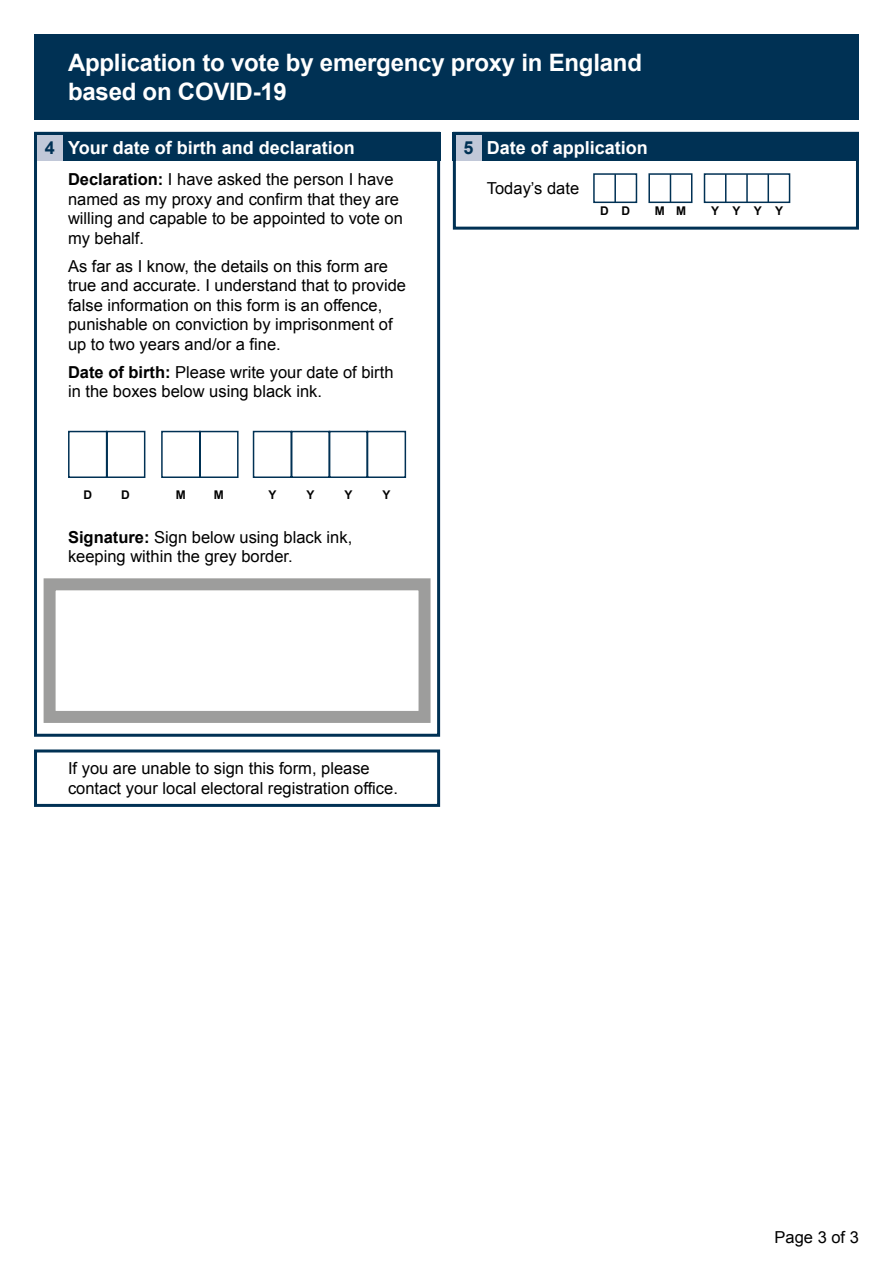
<style>
.page{position:relative;width:893px;height:1263px;background:#fff}
.page>*{position:absolute;margin:0;border:0;box-sizing:border-box;transform-origin:0 0}
.t1{font:700 24px/28.8px "Arial";letter-spacing:-.01em;color:#fff}
.t2{font:700 18px "Arial";color:#fff}
.t3{font:16.5px/19.5px "Arial";color:#000}
.t4{font:700 12px "Arial";color:#000}
.s1{color:#003154}
.s2{font-weight:700}
</style>
<div class="page">
<div style="left:34px;top:132px;width:406px;height:605px;border:3px solid #003154"></div>
<div style="left:34px;top:132px;width:406px;height:28px;background:#003154"></div>
<div style="left:37px;top:135px;width:26px;height:25px;background:#c1c8d8"></div>
<svg style="left:68px;top:430px;width:339px;height:48px"></svg>
<div style="left:34px;top:34px;width:825px;height:85px;background:#003154"></div>
<div style="left:453px;top:132px;width:406px;height:98px;border:3px solid #003154"></div>
<div style="left:453px;top:132px;width:406px;height:28px;background:#003154"></div>
<div style="left:456px;top:135px;width:25px;height:25px;background:#c1c8d8"></div>
<div style="left:704px;top:173px;width:86px;height:30px;background:#fff;border:2px solid #003154"></div>
<svg style="left:725px;top:174px;width:1px;height:28px"></svg>
<hr style="left:746px;top:174px;width:2px;height:28px;background:#003154">
<hr style="left:767px;top:174px;width:2px;height:28px;background:#003154">
<div style="left:648px;top:173px;width:44px;height:30px;background:#fff;border:2px solid #003154"></div>
<svg style="left:670px;top:174px;width:1px;height:28px"></svg>
<div style="left:593px;top:173px;width:44px;height:30px;background:#fff;border:2px solid #003154"></div>
<hr style="left:614px;top:174px;width:2px;height:28px;background:#003154">
<div style="left:34px;top:749px;width:406px;height:58px;border:3px solid #003154"></div>
<div style="left:44px;top:578px;width:387px;height:145px;background:#fff;border:12px solid #9d9d9c"></div>
<h1 class="t1" style="left:68px;top:49px;width:575px">Application to vote by emergency proxy in England based on COVID-19</h1>
<h2 class="t2" style="left:45px;top:136px;width:312px"><span class="s1">4</span> Your date of birth and declaration</h2>
<p class="t3" style="left:68px;top:170px;width:336px"><span class="s2">Declaration:</span> I have asked the person I have named as my proxy and confirm that they are willing and capable to be appointed to vote on my behalf.</p>
<p class="t3" style="left:68px;top:256px;width:340px">As far as I know, the details on this form are true and accurate. I understand that to provide false information on this form is an offence, punishable on conviction by imprisonment of up to two years and/or a fine.</p>
<p class="t3" style="left:68px;top:362px;width:327px"><span class="s2">Date of birth:</span> Please write your date of birth in the boxes below using black ink.</p>
<p class="t4" style="left:83px;top:487px;width:10px">D</p>
<p class="t4" style="left:121px;top:487px;width:10px">D</p>
<p class="t4" style="left:176px;top:487px;width:11px">M</p>
<p class="t4" style="left:214px;top:487px;width:11px">M</p>
<p class="t4" style="left:269px;top:487px;width:10px">Y</p>
<p class="t4" style="left:306px;top:487px;width:10px">Y</p>
<p class="t4" style="left:345px;top:487px;width:10px">Y</p>
<p class="t4" style="left:382px;top:487px;width:10px">Y</p>
<p class="t3" style="left:68px;top:527px;width:286px"><span class="s2">Signature:</span> Sign below using black ink, keeping within the grey border.</p>
<h2 class="t2" style="left:464px;top:136px;width:186px"><span class="s1">5</span> Date of application</h2>
<p class="t3" style="left:487px;top:179px;width:94px">Today’s date</p>
<p class="t4" style="left:600px;top:203px;width:10px">D</p>
<p class="t4" style="left:655px;top:203px;width:11px">M</p>
<p class="t4" style="left:711px;top:203px;width:10px">Y</p>
<p class="t4" style="left:754px;top:203px;width:10px">Y</p>
<p class="t4" style="left:621px;top:203px;width:10px">D</p>
<p class="t4" style="left:676px;top:203px;width:11px">M</p>
<p class="t4" style="left:732px;top:203px;width:10px">Y</p>
<p class="t4" style="left:775px;top:203px;width:10px">Y</p>
<p class="t3" style="left:68px;top:759px;width:331px">If you are unable to sign this form, please contact your local electoral registration office.</p>
<p class="t3" style="left:774px;top:1228px;width:86px">Page 3 of 3</p>
</div>
